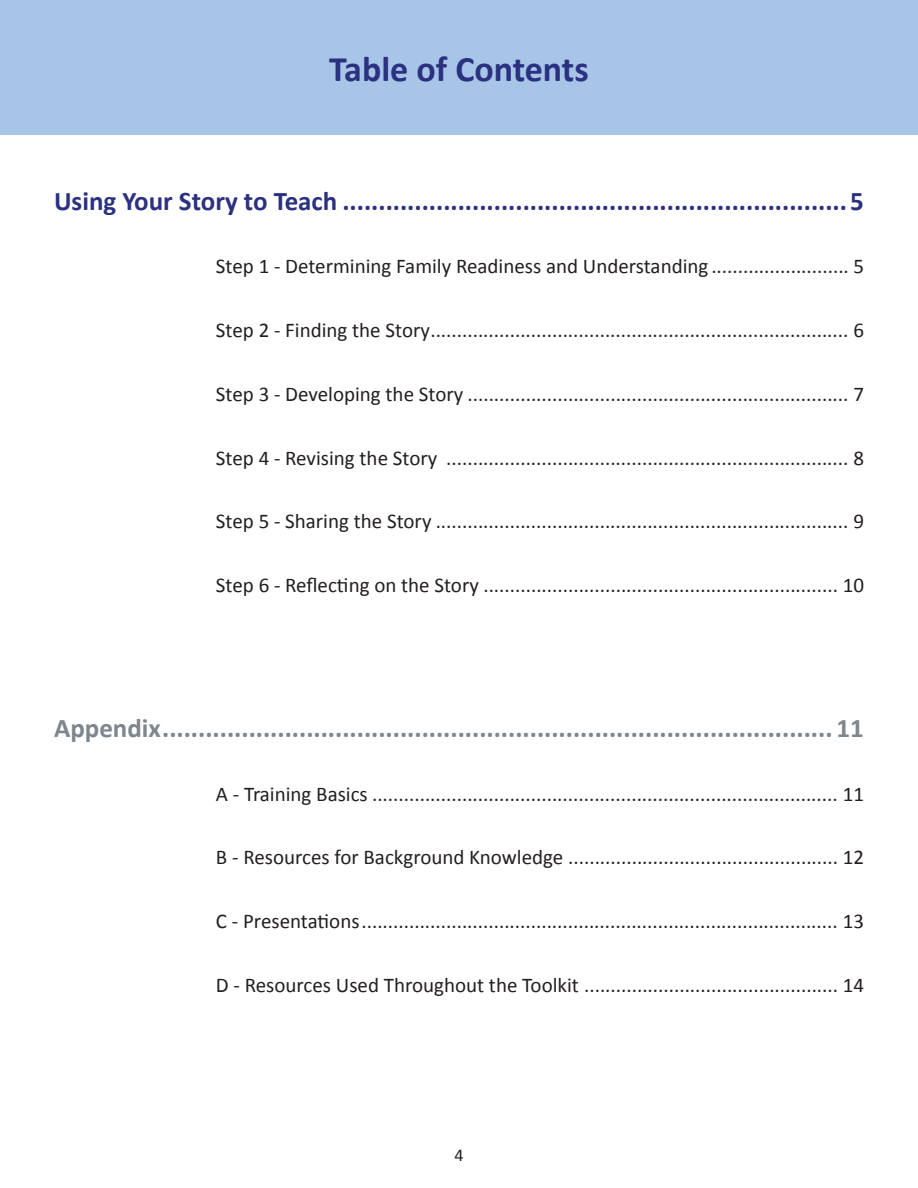
<style>
.page{position:relative;width:918px;height:1188px;background:#fff}
.page>*{position:absolute;margin:0;border:0;box-sizing:border-box;transform-origin:0 0}
.t1{font:700 36px "Calibri";color:#2b3180}
.t2{font:700 27px "Calibri";color:#7e868d}
.t3{font:700 27px "Calibri";color:#2b3180}
.t4{font:21px "Calibri";color:#231f20}
.t5{font:18px "Calibri";color:#231f20}
</style>
<div class="page">
<div style="left:0;top:0;width:918px;height:135px;background:#a7c5e7"></div>
<p class="t1" style="left:329px;top:44px;width:261px">Table of Contents</p>
<p class="t3" style="left:54px;top:182px;width:812px">Using Your Story to Teach ......................................................................5</p>
<p class="t4" style="left:216px;top:253px;width:650px">Step 1 - Determining Family Readiness and Understanding .......................... 5</p>
<p class="t4" style="left:216px;top:317px;width:650px">Step 2 - Finding the Story............................................................................... 6</p>
<p class="t4" style="left:216px;top:381px;width:650px">Step 3 - Developing the Story ........................................................................ 7</p>
<p class="t4" style="left:216px;top:445px;width:650px">Step 4 - Revising the Story ............................................................................ 8</p>
<p class="t4" style="left:216px;top:508px;width:650px">Step 5 - Sharing the Story .............................................................................. 9</p>
<p class="t4" style="left:216px;top:572px;width:650px">Step 6 - Reflecting on the Story ................................................................... 10</p>
<p class="t2" style="left:54px;top:709px;width:812px">Appendix............................................................................................. 11</p>
<p class="t4" style="left:216px;top:781px;width:650px">A - Training Basics ........................................................................................ 11</p>
<p class="t4" style="left:216px;top:844px;width:650px">B - Resources for Background Knowledge ................................................... 12</p>
<p class="t4" style="left:216px;top:908px;width:650px">C - Presentations.......................................................................................... 13</p>
<p class="t4" style="left:216px;top:972px;width:650px">D - Resources Used Throughout the Toolkit ................................................ 14</p>
<p class="t5" style="left:454px;top:1144px;width:11px">4</p>
</div>
